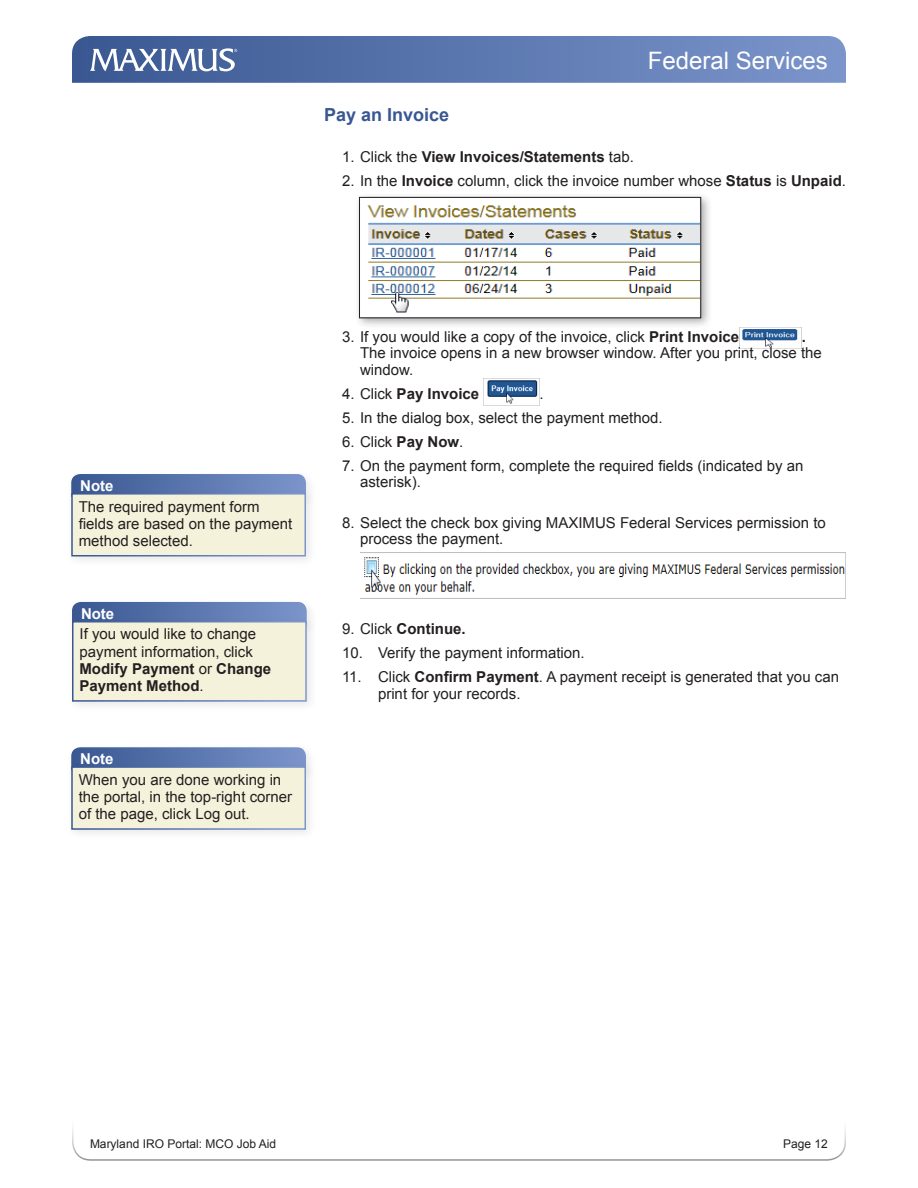
<style>
.page{position:relative;width:918px;height:1188px;background:#fff}
.page>*{position:absolute;margin:0;border:0;box-sizing:border-box;transform-origin:0 0}
.t1{font:24px "Arial";color:#fff}
.Heading_2{font:700 18px "Arial";color:#395791}
.Note{font:15px/17.2px "Arial";color:#231f20}
.t2{font:700 15px "Arial";color:#231f20}
.Note-2{font:700 15px "Arial";color:#fff}
.t3{font:12px "Arial";color:#231f20}
.s1{font-weight:400}
.s2{font-weight:700}
</style>
<div class="page">
<svg style="left:72px;top:1127px;width:774px;height:34px"></svg>
<svg style="left:72px;top:36px;width:774px;height:47px;background:#627db2"></svg>
<img style="left:739px;top:328px;width:63px;height:20px">
<img style="left:483px;top:379px;width:55px;height:26px">
<img style="left:360px;top:553px;width:486px;height:46px">
<div style="left:354px;top:192px;width:358px;height:137px;background:#231f20;opacity:.36"></div>
<img style="left:361px;top:199px;width:338px;height:117px">
<div style="left:359px;top:197px;width:342px;height:121px;border:1px solid #231f20"></div>
<svg style="left:71px;top:474px;width:235px;height:14px;background:#5c77af"></svg>
<div style="left:66px;top:488px;width:251px;height:80px;background:#231f20;opacity:.1"></div>
<div style="left:72px;top:494px;width:233px;height:62px;background:#f5f2db"></div>
<div style="left:71px;top:493px;width:235px;height:63px;border:2px solid #fff"></div>
<svg style="left:72px;top:602px;width:235px;height:14px;background:#5b77ae"></svg>
<div style="left:67px;top:616px;width:251px;height:97px;background:#231f20;opacity:.1"></div>
<div style="left:73px;top:622px;width:233px;height:79px;background:#f5f2db"></div>
<div style="left:72px;top:621px;width:235px;height:81px;border:2px solid #fff"></div>
<svg style="left:71px;top:747px;width:235px;height:14px;background:#5f7ab0"></svg>
<div style="left:66px;top:761px;width:251px;height:80px;background:#231f20;opacity:.1"></div>
<div style="left:72px;top:767px;width:233px;height:62px;background:#f5f2db"></div>
<div style="left:71px;top:766px;width:235px;height:64px;border:2px solid #fff"></div>
<h1 class="t1" style="left:648px;top:44px;width:182px">Federal Services</h1>
<p class="Heading_2" style="left:324px;top:103px;width:127px">Pay an Invoice</p>
<p class="t2" style="left:342px;top:146px;width:294px"><span class="s1">1. Click the</span> View Invoices/Statements <span class="s1">tab.</span></p>
<p class="Note" style="left:342px;top:172px;width:506px">2. In the <span class="s2">Invoice</span> column, click the invoice number whose <span class="s2">Status</span> is <span class="s2">Unpaid</span>.</p>
<p class="Note-2" style="left:80px;top:476px;width:35px">Note</p>
<p class="Note" style="left:79px;top:498px;width:215px">The required payment form fields are based on the payment method selected.</p>
<p class="Note-2" style="left:81px;top:604px;width:35px">Note</p>
<p class="Note" style="left:80px;top:626px;width:193px">If you would like to change payment information, click<br><span class="s2">Modify Payment</span> or <span class="s2">Change<br>Payment Method</span>.</p>
<p class="Note-2" style="left:80px;top:749px;width:35px">Note</p>
<p class="Note" style="left:79px;top:771px;width:215px">When you are done working in the portal, in the top-right corner of the page, click Log out.</p>
<p class="Note" style="left:342px;top:328px;width:399px">3. If you would like a copy of the invoice, click <span class="s2">Print Invoice</span></p>
<p class="Note" style="left:360px;top:328px;width:463px;line-height:16.5px;text-indent:442px"><span class="s2">.<br></span>The invoice opens in a new browser window. After you print, close the window.</p>
<p class="t2" style="left:342px;top:383px;width:139px"><span class="s1">4. Click</span> Pay Invoice</p>
<p class="Note" style="left:539px;top:385px;width:6px">.</p>
<p class="Note" style="left:342px;top:409px;width:322px">5. In the dialog box, select the payment method.</p>
<p class="Note" style="left:342px;top:433px;width:123px">6. Click <span class="s2">Pay Now</span>.</p>
<p class="Note" style="left:360px;top:457px;width:445px;line-height:16.5px;text-indent:-18px">7. On the payment form, complete the required fields (indicated by an asterisk).</p>
<p class="Note" style="left:360px;top:514px;width:467px;line-height:16.5px;text-indent:-18px">8. Select the check box giving MAXIMUS Federal Services permission to process the payment.</p>
<p class="t2" style="left:342px;top:619px;width:123px"><span class="s1">9. Click</span> Continue.</p>
<p class="Note" style="left:342px;top:644px;width:244px">10. Verify the payment information.</p>
<p class="Note" style="left:378px;top:669px;width:463px;line-height:16.5px;text-indent:-36px">11. Click <span class="s2">Confirm Payment</span>. A payment receipt is generated that you can print for your records.</p>
<p class="t3" style="left:90px;top:1136px;width:188px">Maryland IRO Portal: MCO Job Aid</p>
<p class="t3" style="left:783px;top:1136px;width:46px">Page 12</p>
</div>
